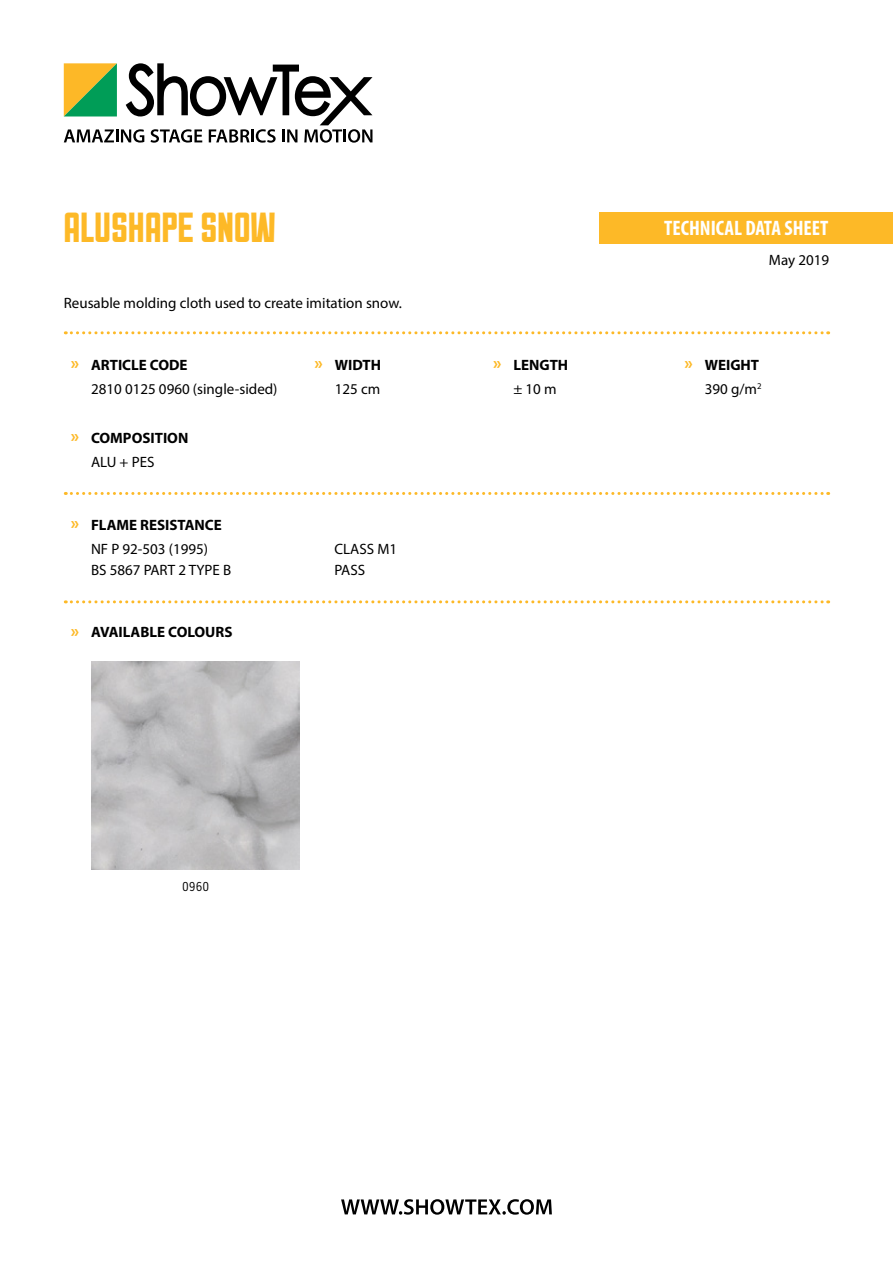
<style>
.page{position:relative;width:893px;height:1263px;background:#fff}
.page>*{position:absolute;margin:0;border:0;box-sizing:border-box;transform-origin:0 0}
.t1{font:42px "Sullivan Show Tex";letter-spacing:.01em;color:#fdb927}
.t2{font:700 condensed 21px "Myriad Pro";color:#fff}
.t3{font:15px "Myriad Pro";color:#000}
.t4{font:700 15px/23.7px "Myriad Pro";color:#000}
.t5{font:13.5px "Orator Std";color:#000}
.s1{font-size:18px;color:#fdb927}
.s2{font-weight:400}
</style>
<div class="page">
<svg style="left:64px;top:63px;width:308px;height:80px"></svg>
<svg style="left:341px;top:1199px;width:211px;height:16px"></svg>
<svg style="left:65px;top:331px;width:764px;height:3px"></svg>
<svg style="left:65px;top:492px;width:764px;height:3px"></svg>
<svg style="left:65px;top:600px;width:764px;height:3px"></svg>
<div style="left:600px;top:212px;width:293px;height:31px;background:#fdb927"></div>
<h1 class="t1" style="left:64px;top:205px;width:214px">ALUSHAPE SNOW</h1>
<p class="t3" style="left:64px;top:293px;width:340px">Reusable molding cloth used to create imitation snow.</p>
<h2 class="t2" style="left:664px;top:215px;width:166px">TECHNICAL DATA SHEET</h2>
<p class="t3" style="left:769px;top:251px;width:62px">May 2019</p>
<p class="t4" style="left:71px;top:352px;width:118px"><span class="s1">»</span> ARTICLE CODE</p>
<p class="t4" style="left:314px;top:352px;width:68px"><span class="s1">»</span> WIDTH</p>
<p class="t4" style="left:493px;top:352px;width:77px"><span class="s1">»</span> LENGTH</p>
<p class="t4" style="left:684px;top:352px;width:76px"><span class="s1">»</span> WEIGHT</p>
<p class="t3" style="left:91px;top:379px;width:188px">2810 0125 0960 (single-sided)</p>
<p class="t3" style="left:335px;top:379px;width:47px">125 cm</p>
<p class="t3" style="left:513px;top:379px;width:45px">± 10 m</p>
<p class="t3" style="left:705px;top:379px;width:58px">390 g/m<sup>2</sup></p>
<p class="t4" style="left:91px;top:426px;width:99px;text-indent:-20px"><span class="s1">»</span> COMPOSITION<br><span class="s2">ALU + PES</span></p>
<p class="t4" style="left:71px;top:512px;width:153px;text-align:center"><span class="s1">»</span> FLAME RESISTANCE<br><span class="s2">NF P 92-503 (1995)</span></p>
<p class="t3" style="left:334px;top:539px;width:64px">CLASS M1</p>
<p class="t3" style="left:91px;top:560px;width:142px">BS 5867 PART 2 TYPE B</p>
<p class="t3" style="left:334px;top:560px;width:32px">PASS</p>
<p class="t4" style="left:71px;top:620px;width:163px"><span class="s1">»</span> AVAILABLE COLOURS</p>
<p class="t5" style="left:182px;top:877px;width:30px">0960</p>
</div>
